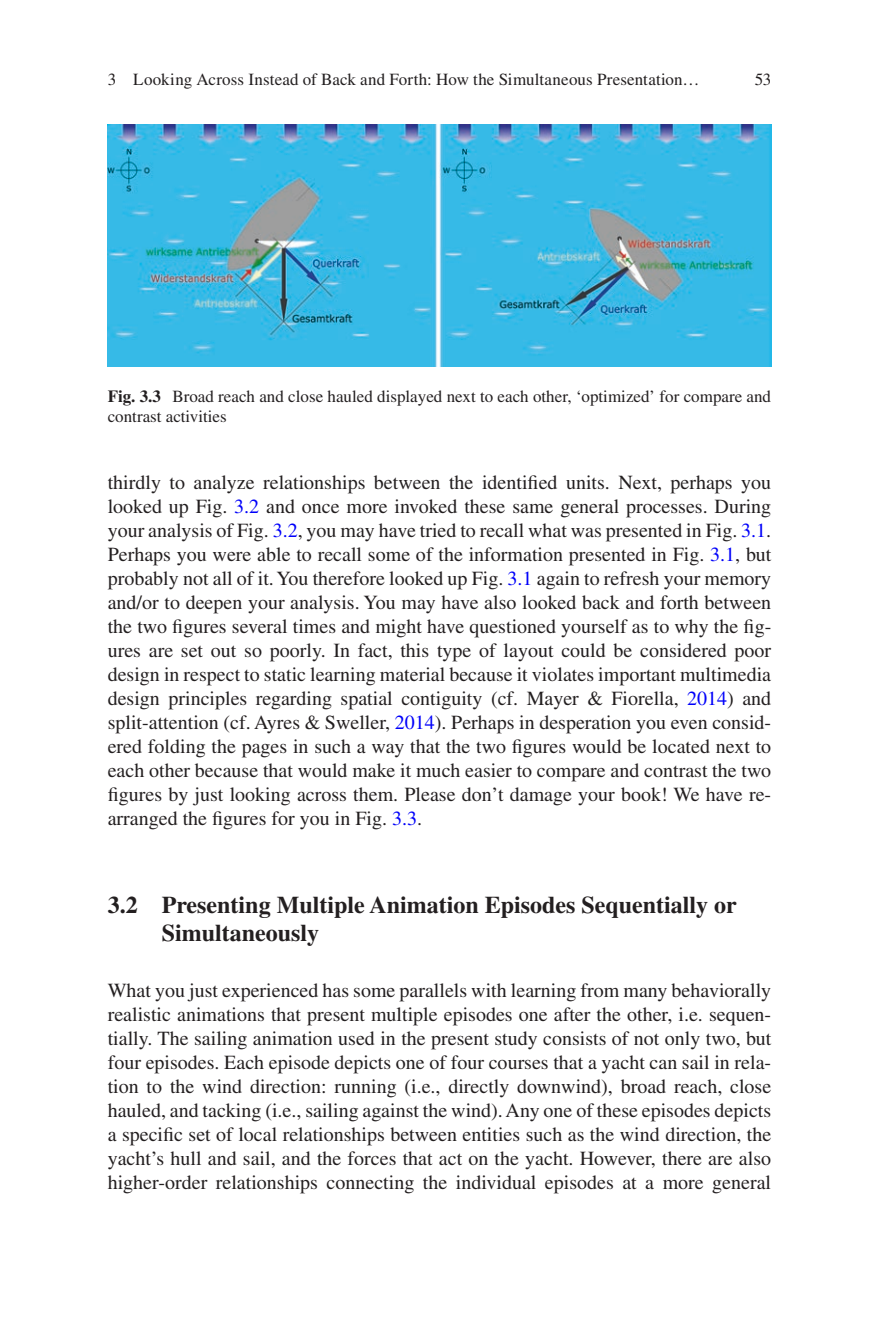
<style>
.page{position:relative;width:879px;height:1333px;background:#fff}
.page>*{position:absolute;margin:0;border:0;box-sizing:border-box;transform-origin:0 0}
.t1{font:700 24px/28px "Nrblyv Hqysyk Times LT Std";color:#231f20}
.t2{font:20px/24px "Bsxwfq Twyxpc Times LT Std";color:#231f20;text-align:justify}
.t3{font:17px/20px "Bsxwfq Twyxpc Times LT Std";color:#231f20}
.s1{font-family:"Nrblyv Hqysyk Times LT Std";font-weight:700}
.s2{color:#0000fa}
</style>
<div class="page">
<img style="left:108px;top:124px;width:663px;height:242px">
<p class="t3" style="left:108px;top:69px;width:593px">3 Looking Across Instead of Back and Forth: How the Simultaneous Presentation…</p>
<p class="t3" style="left:755px;top:69px;width:18px">53</p>
<p class="t3" style="left:108px;top:386px;width:665px"><span class="s1">Fig. 3.3</span> Broad reach and close hauled displayed next to each other, ‘optimized’ for compare and contrast activities</p>
<p class="t2" style="left:108px;top:470px;width:665px">thirdly to analyze relationships between the identified units. Next, perhaps you looked up Fig. <span class="s2">3.2</span> and once more invoked these same general processes. During your analysis of Fig. <span class="s2">3.2</span>, you may have tried to recall what was presented in Fig. <span class="s2">3.1</span>.<br>Perhaps you were able to recall some of the information presented in Fig. <span class="s2">3.1</span>, but probably not all of it. You therefore looked up Fig. <span class="s2">3.1</span> again to refresh your memory and/or to deepen your analysis. You may have also looked back and forth between the two figures several times and might have questioned yourself as to why the fig&shy;ures are set out so poorly. In fact, this type of layout could be considered poor design in respect to static learning material because it violates important multimedia design principles regarding spatial contiguity (cf. Mayer &amp; Fiorella, <span class="s2">2014</span>) and split-attention (cf. Ayres &amp; Sweller, <span class="s2">2014</span>). Perhaps in desperation you even consid&shy;ered folding the pages in such a way that the two figures would be located next to each other because that would make it much easier to compare and contrast the two figures by just looking across them. Please don’t damage your book! We have re&shy;arranged the figures for you in Fig. <span class="s2">3.3</span>.</p>
<p class="t1" style="left:162px;top:890px;width:576px;text-indent:-54px">3.2 Presenting Multiple Animation Episodes Sequentially or<br>Simultaneously</p>
<p class="t2" style="left:108px;top:978px;width:665px">What you just experienced has some parallels with learning from many behaviorally realistic animations that present multiple episodes one after the other, i.e. sequen&shy;tially. The sailing animation used in the present study consists of not only two, but four episodes. Each episode depicts one of four courses that a yacht can sail in rela&shy;tion to the wind direction: running (i.e., directly downwind), broad reach, close hauled, and tacking (i.e., sailing against the wind). Any one of these episodes depicts a specific set of local relationships between entities such as the wind direction, the yacht’s hull and sail, and the forces that act on the yacht. However, there are also higher-order relationships connecting the individual episodes at a more general</p>
</div>
